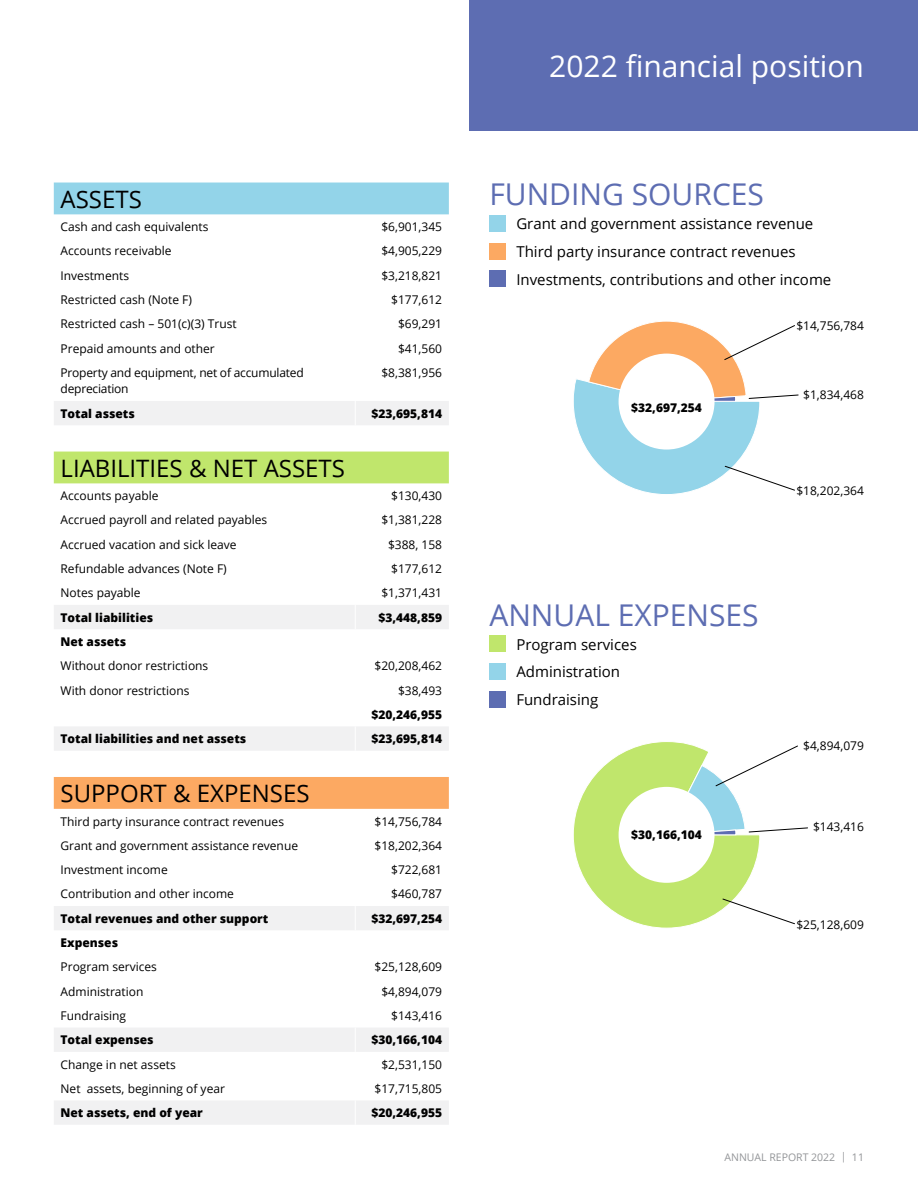
<style>
.page{position:relative;width:918px;height:1188px;background:#fff}
.page>*{position:absolute;margin:0;border:0;box-sizing:border-box;transform-origin:0 0}
.t1{font:30px "Open Sans";color:#5d6db2}
.t2{font:30px "Open Sans";color:#fff}
.t3{font:24px "Open Sans";color:#000}
.t4{font:15px/27.8px "Open Sans";color:#000}
.t5{font:12px/16.5px "Open Sans";color:#000}
.t6{font:800 12px "Open Sans";color:#000}
.t7{font:10.5px "Open Sans";color:#939598}
</style>
<div class="page">
<div style="left:469px;top:0;width:449px;height:131px;background:#5d6db2"></div>
<div style="left:54px;top:183px;width:395px;height:31px;background:#93d4e9"></div>
<div style="left:54px;top:401px;width:395px;height:24px;background:#f1f1f2"></div>
<div style="left:54px;top:452px;width:395px;height:31px;background:#c0e66c"></div>
<svg style="left:54px;top:605px;width:395px;height:146px"></svg>
<svg style="left:355px;top:605px;width:1px;height:24px"></svg>
<svg style="left:355px;top:726px;width:1px;height:25px"></svg>
<div style="left:54px;top:777px;width:395px;height:32px;background:#fca962"></div>
<svg style="left:54px;top:906px;width:395px;height:219px"></svg>
<svg style="left:355px;top:906px;width:1px;height:24px"></svg>
<svg style="left:355px;top:1028px;width:1px;height:24px"></svg>
<svg style="left:355px;top:1100px;width:1px;height:25px"></svg>
<div style="left:489px;top:215px;width:17px;height:16px;background:#93d4e9"></div>
<div style="left:489px;top:243px;width:17px;height:16px;background:#fca962"></div>
<div style="left:489px;top:271px;width:17px;height:16px;background:#5d6db2"></div>
<div style="left:489px;top:636px;width:17px;height:16px;background:#c0e66c"></div>
<div style="left:489px;top:663px;width:17px;height:17px;background:#93d4e9"></div>
<div style="left:489px;top:691px;width:17px;height:16px;background:#5d6db2"></div>
<svg style="left:573px;top:321px;width:226px;height:173px"></svg>
<svg style="left:573px;top:742px;width:235px;height:186px"></svg>
<h2 class="t3" style="left:61px;top:182px;width:83px">ASSETS</h2>
<p class="t5" style="left:61px;top:218px;width:149px">Cash and cash equivalents</p>
<p class="t5" style="left:381px;top:218px;width:62px">$6,901,345</p>
<p class="t5" style="left:61px;top:243px;width:112px">Accounts receivable</p>
<p class="t5" style="left:381px;top:243px;width:62px">$4,905,229</p>
<p class="t5" style="left:61px;top:267px;width:70px">Investments</p>
<p class="t5" style="left:381px;top:267px;width:62px">$3,218,821</p>
<p class="t5" style="left:61px;top:291px;width:133px">Restricted cash (Note F)</p>
<p class="t5" style="left:391px;top:291px;width:52px">$177,612</p>
<p class="t5" style="left:61px;top:315px;width:178px">Restricted cash – 501(c)(3) Trust</p>
<p class="t5" style="left:398px;top:315px;width:46px">$69,291</p>
<p class="t5" style="left:61px;top:340px;width:156px">Prepaid amounts and other</p>
<p class="t5" style="left:398px;top:340px;width:46px">$41,560</p>
<p class="t5" style="left:61px;top:364px;width:245px">Property and equipment, net of accumulated depreciation</p>
<p class="t5" style="left:381px;top:364px;width:62px">$8,381,956</p>
<p class="t6" style="left:61px;top:404px;width:76px">Total assets</p>
<p class="t6" style="left:371px;top:404px;width:72px">$23,695,814</p>
<h2 class="t3" style="left:61px;top:452px;width:286px">LIABILITIES &amp; NET ASSETS</h2>
<p class="t5" style="left:61px;top:487px;width:99px">Accounts payable</p>
<p class="t5" style="left:391px;top:487px;width:52px">$130,430</p>
<p class="t5" style="left:61px;top:512px;width:208px">Accrued payroll and related payables</p>
<p class="t5" style="left:381px;top:512px;width:62px">$1,381,228</p>
<p class="t5" style="left:61px;top:536px;width:178px">Accrued vacation and sick leave</p>
<p class="t5" style="left:388px;top:536px;width:56px">$388, 158</p>
<p class="t5" style="left:61px;top:560px;width:168px">Refundable advances (Note F)</p>
<p class="t5" style="left:391px;top:560px;width:52px">$177,612</p>
<p class="t5" style="left:61px;top:584px;width:81px">Notes payable</p>
<p class="t5" style="left:381px;top:584px;width:62px">$1,371,431</p>
<p class="t6" style="left:61px;top:608px;width:94px">Total liabilities</p>
<p class="t6" style="left:378px;top:608px;width:65px">$3,448,859</p>
<p class="t6" style="left:61px;top:632px;width:67px">Net assets</p>
<p class="t5" style="left:61px;top:657px;width:149px">Without donor restrictions</p>
<p class="t5" style="left:374px;top:657px;width:69px">$20,208,462</p>
<p class="t5" style="left:61px;top:682px;width:130px">With donor restrictions</p>
<p class="t5" style="left:398px;top:682px;width:46px">$38,493</p>
<p class="t6" style="left:371px;top:705px;width:72px">$20,246,955</p>
<p class="t6" style="left:61px;top:730px;width:187px">Total liabilities and net assets</p>
<p class="t6" style="left:371px;top:730px;width:72px">$23,695,814</p>
<h2 class="t3" style="left:61px;top:777px;width:251px">SUPPORT &amp; EXPENSES</h2>
<p class="t5" style="left:61px;top:813px;width:225px">Third party insurance contract revenues</p>
<p class="t5" style="left:374px;top:813px;width:69px">$14,756,784</p>
<p class="t5" style="left:61px;top:837px;width:239px">Grant and government assistance revenue</p>
<p class="t5" style="left:374px;top:837px;width:69px">$18,202,364</p>
<p class="t5" style="left:61px;top:861px;width:109px">Investment income</p>
<p class="t5" style="left:391px;top:861px;width:52px">$722,681</p>
<p class="t5" style="left:61px;top:886px;width:175px">Contribution and other income</p>
<p class="t5" style="left:391px;top:886px;width:52px">$460,787</p>
<p class="t6" style="left:61px;top:909px;width:209px">Total revenues and other support</p>
<p class="t6" style="left:371px;top:909px;width:72px">$32,697,254</p>
<p class="t6" style="left:61px;top:934px;width:59px">Expenses</p>
<p class="t5" style="left:61px;top:958px;width:98px">Program services</p>
<p class="t5" style="left:374px;top:958px;width:69px">$25,128,609</p>
<p class="t5" style="left:61px;top:983px;width:84px">Administration</p>
<p class="t5" style="left:381px;top:983px;width:62px">$4,894,079</p>
<p class="t5" style="left:61px;top:1007px;width:67px">Fundraising</p>
<p class="t5" style="left:391px;top:1007px;width:52px">$143,416</p>
<p class="t6" style="left:61px;top:1031px;width:95px">Total expenses</p>
<p class="t6" style="left:371px;top:1031px;width:72px">$30,166,104</p>
<p class="t5" style="left:61px;top:1056px;width:117px">Change in net assets</p>
<p class="t5" style="left:381px;top:1056px;width:62px">$2,531,150</p>
<p class="t5" style="left:61px;top:1080px;width:166px">Net assets, beginning of year</p>
<p class="t5" style="left:374px;top:1080px;width:69px">$17,715,805</p>
<p class="t6" style="left:61px;top:1104px;width:144px">Net assets, end of year</p>
<p class="t6" style="left:371px;top:1104px;width:72px">$20,246,955</p>
<h1 class="t2" style="left:549px;top:46px;width:316px">2022 financial position</h1>
<h1 class="t1" style="left:489px;top:174px;width:276px">FUNDING SOURCES</h1>
<p class="t4" style="left:516px;top:209px;width:317px">Grant and government assistance revenue<br>Third party insurance contract revenues<br>Investments, contributions and other income</p>
<p class="t5" style="left:796px;top:317px;width:69px">$14,756,784</p>
<p class="t6" style="left:631px;top:399px;width:72px">$32,697,254</p>
<p class="t5" style="left:803px;top:387px;width:62px">$1,834,468</p>
<p class="t5" style="left:796px;top:482px;width:69px">$18,202,364</p>
<h1 class="t1" style="left:489px;top:594px;width:271px">ANNUAL EXPENSES</h1>
<p class="t4" style="left:516px;top:630px;width:122px">Program services<br>Administration<br>Fundraising</p>
<p class="t6" style="left:631px;top:826px;width:72px">$30,166,104</p>
<p class="t5" style="left:803px;top:737px;width:62px">$4,894,079</p>
<p class="t5" style="left:813px;top:819px;width:52px">$143,416</p>
<p class="t5" style="left:796px;top:916px;width:69px">$25,128,609</p>
<p class="t7" style="left:724px;top:1150px;width:141px">ANNUAL REPORT 2022 | 11</p>
</div>
